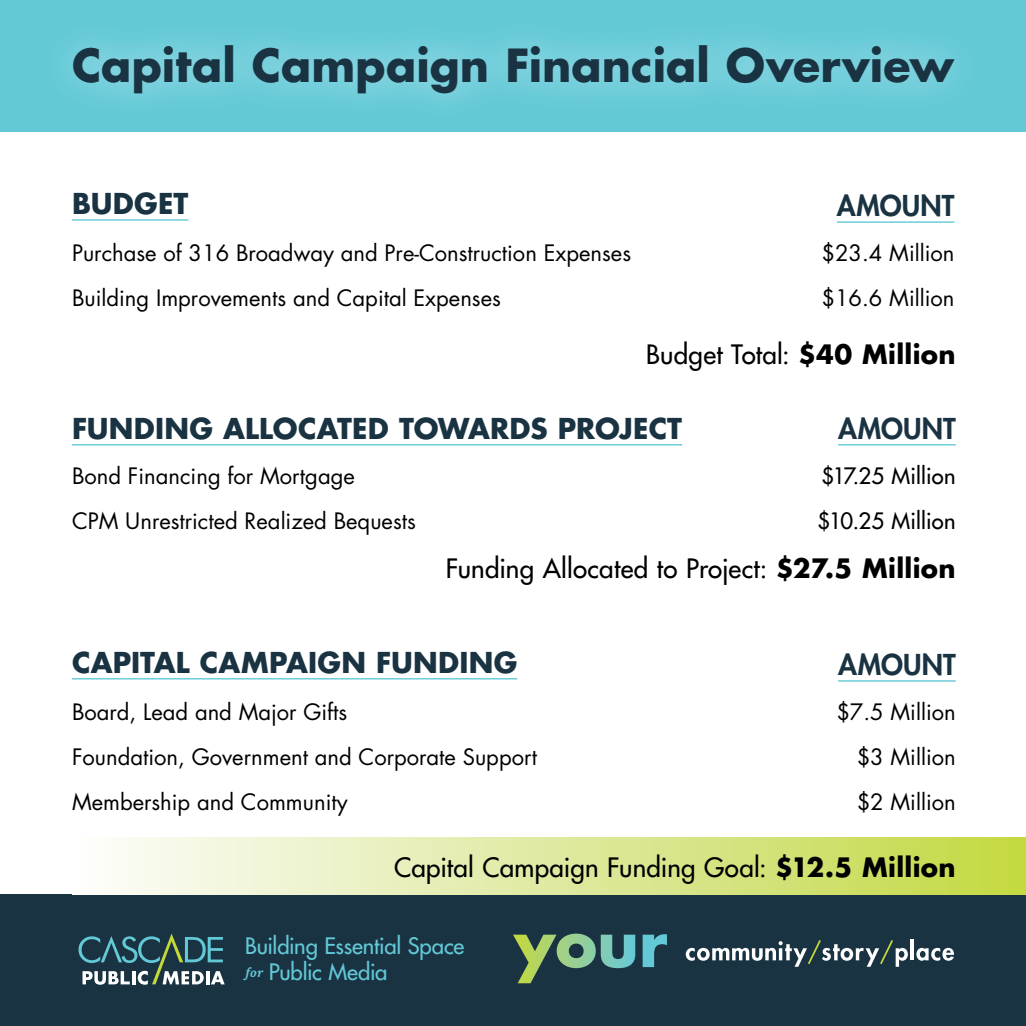
<style>
.page{position:relative;width:1026px;height:1026px;background:#fff}
.page>*{position:absolute;margin:0;border:0;box-sizing:border-box;transform-origin:0 0}
.t1{font:700 44.4px "Futura Std";color:#1a3342}
.Table_Header_Left{font:700 28px "Futura Std";letter-spacing:.005em;color:#1a3342}
.Table_Header_Right{font:800 28px "Futura Std";letter-spacing:.005em;color:#1a3342}
.Totals{font:500 26px "Futura Std";letter-spacing:.01em;color:#000}
.Table_Copy_Left{font:22px "Futura Std";color:#000}
.Table_Copy_Right{font:22px "Futura Std";color:#000}
.t2{font:500 22px/26.6px "Futura Std";letter-spacing:-.01em;color:#63c9d7}
.Table_Copy_Right-2{font:500 22px "Futura Std";letter-spacing:.005em;color:#000}
.s1{font-weight:700}
</style>
<div class="page">
<div style="left:0;top:0;width:1026px;height:131px;background:#63c9d7"></div>
<div style="left:0;top:895px;width:1026px;height:131px;background:#1a3342"></div>
<hr style="left:72px;top:219px;width:116px;height:2px;background:#63c9d7">
<hr style="left:837px;top:221px;width:118px;height:2px;background:#63c9d7">
<hr style="left:72px;top:444px;width:610px;height:2px;background:#63c9d7">
<hr style="left:838px;top:444px;width:118px;height:2px;background:#63c9d7">
<div style="left:72px;top:837px;width:954px;height:58px;background:linear-gradient(to right,#fcfdfe,#c4d844)"></div>
<hr style="left:72px;top:678px;width:445px;height:2px;background:#63c9d7">
<hr style="left:838px;top:680px;width:118px;height:2px;background:#63c9d7">
<div style="left:39px;top:12px;width:947px;height:115px;background:#fff;opacity:.5"></div>
<svg style="left:79px;top:934px;width:146px;height:51px"></svg>
<svg style="left:513px;top:934px;width:154px;height:49px"></svg>
<hr style="left:910px;top:939px;width:4px;height:21px;background:#fff">
<svg style="left:916px;top:948px;width:38px;height:13px"></svg>
<svg style="left:686px;top:940px;width:222px;height:27px"></svg>
<p class="t1" style="left:72px;top:35px;width:883px">Capital Campaign Financial Overview</p>
<p class="Table_Header_Left" style="left:72px;top:185px;width:118px">BUDGET</p>
<p class="Table_Header_Right" style="left:837px;top:188px;width:119px">AMOUNT</p>
<p class="Table_Copy_Left" style="left:72px;top:239px;width:561px">Purchase of 316 Broadway and Pre-Construction Expenses</p>
<p class="Table_Copy_Right" style="left:822px;top:239px;width:134px">$23.4 Million</p>
<p class="Table_Copy_Left" style="left:72px;top:284px;width:430px">Building Improvements and Capital Expenses</p>
<p class="Table_Copy_Right" style="left:822px;top:284px;width:134px">$16.6 Million</p>
<p class="Totals" style="left:646px;top:338px;width:311px">Budget Total: <span class="s1">$40 Million</span></p>
<p class="Table_Header_Left" style="left:72px;top:410px;width:612px">FUNDING ALLOCATED TOWARDS PROJECT</p>
<p class="Table_Header_Right" style="left:838px;top:411px;width:119px">AMOUNT</p>
<p class="Table_Copy_Left" style="left:72px;top:462px;width:284px">Bond Financing for Mortgage</p>
<p class="Table_Copy_Right-2" style="left:821px;top:462px;width:136px">$17.25 Million</p>
<p class="Table_Copy_Left" style="left:72px;top:507px;width:345px">CPM Unrestricted Realized Bequests</p>
<p class="Table_Copy_Right-2" style="left:817px;top:507px;width:140px">$10.25 Million</p>
<p class="Totals" style="left:446px;top:552px;width:511px">Funding Allocated to Project: <span class="s1">$27.5 Million</span></p>
<p class="Table_Header_Left" style="left:72px;top:644px;width:447px">CAPITAL CAMPAIGN FUNDING</p>
<p class="Table_Header_Right" style="left:838px;top:647px;width:119px">AMOUNT</p>
<p class="Table_Copy_Left" style="left:72px;top:698px;width:277px">Board, Lead and Major Gifts</p>
<p class="Table_Copy_Right" style="left:836px;top:698px;width:121px">$7.5 Million</p>
<p class="Table_Copy_Left" style="left:72px;top:743px;width:467px">Foundation, Government and Corporate Support</p>
<p class="Table_Copy_Right" style="left:857px;top:743px;width:101px">$3 Million</p>
<p class="Table_Copy_Left" style="left:72px;top:788px;width:277px">Membership and Community</p>
<p class="Table_Copy_Right" style="left:857px;top:788px;width:101px">$2 Million</p>
<p class="Totals" style="left:394px;top:851px;width:563px">Capital Campaign Funding Goal: <span class="s1">$12.5 Million</span></p>
<p class="t2" style="left:245px;top:932px;width:221px">Building Essential Space <sup>for</sup> Public Media</p>
</div>
